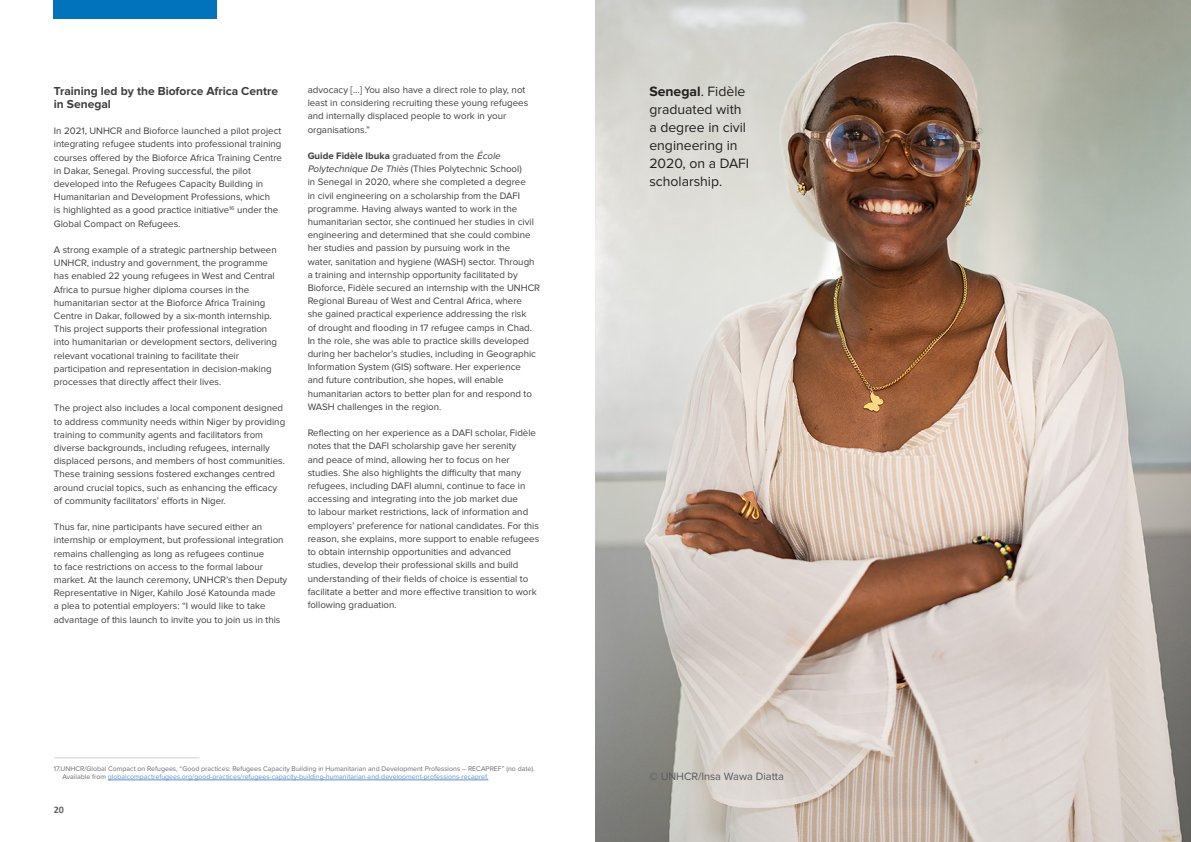
<style>
.page{position:relative;width:1191px;height:842px;background:#fff}
.page>*{position:absolute;margin:0;border:0;box-sizing:border-box;transform-origin:0 0}
.t1{font:14px/18px "Proxima Nova";color:#231f20}
.t2{font:700 12px/13.2px "Proxima Nova";color:#3e3e3f}
.t3{font:11px "Proxima Nova";color:#57585a}
.t4{font:700 10px "Calibri";color:#636366}
.t5{font:9.7px/13.2px "Proxima Nova";color:#3e3e3f}
.t6{font:7px/8px "Proxima Nova";color:#6c6d70}
.s1{font-weight:700}
.s2{font-style:italic}
.s3{color:#6091cc}
</style>
<div class="page">
<img style="left:595px;top:0;width:596px;height:842px">
<div style="left:54px;top:0;width:163px;height:18px;background:#0073bc"></div>
<hr style="left:54px;top:758px;width:145px;height:1px;background:#d1d2d4">
<hr style="left:108px;top:779px;width:380px;height:1px;background:#6091cc">
<p class="t2" style="left:54px;top:84px;width:226px">Training led by the Bioforce Africa Centre in Senegal</p>
<p class="t5" style="left:54px;top:124px;width:230px">In 2021, UNHCR and Bioforce launched a pilot project integrating refugee students into professional training courses offered by the Bioforce Africa Training Centre in Dakar, Senegal. Proving successful, the pilot developed into the Refugees Capacity Building in Humanitarian and Development Professions, which<br>is highlighted as a good practice initiative<sup>16</sup> under the Global Compact on Refugees.</p>
<p class="t5" style="left:54px;top:243px;width:225px">A strong example of a strategic partnership between UNHCR, industry and government, the programme has enabled 22 young refugees in West and Central Africa to pursue higher diploma courses in the humanitarian sector at the Bioforce Africa Training Centre in Dakar, followed by a six-month internship.<br>This project supports their professional integration into humanitarian or development sectors, delivering relevant vocational training to facilitate their participation and representation in decision-making processes that directly affect their lives.</p>
<p class="t5" style="left:54px;top:402px;width:233px">The project also includes a local component designed to address community needs within Niger by providing training to community agents and facilitators from diverse backgrounds, including refugees, internally displaced persons, and members of host communities.<br>These training sessions fostered exchanges centred around crucial topics, such as enhancing the efficacy of community facilitators’ efforts in Niger.</p>
<p class="t5" style="left:54px;top:520px;width:235px">Thus far, nine participants have secured either an internship or employment, but professional integration remains challenging as long as refugees continue<br>to face restrictions on access to the formal labour market. At the launch ceremony, UNHCR’s then Deputy Representative in Niger, Kahilo José Katounda made<br>a plea to potential employers: “I would like to take advantage of this launch to invite you to join us in this</p>
<p class="t5" style="left:308px;top:83px;width:222px">advocacy [...] You also have a direct role to play, not least in considering recruiting these young refugees and internally displaced people to work in your organisations.”</p>
<p class="t5" style="left:308px;top:149px;width:234px"><span class="s1">Guide Fidèle Ibuka</span> graduated from the <span class="s2">École Polytechnique De Thiès</span> (Thies Polytechnic School)<br>in Senegal in 2020, where she completed a degree<br>in civil engineering on a scholarship from the DAFI programme. Having always wanted to work in the humanitarian sector, she continued her studies in civil engineering and determined that she could combine her studies and passion by pursuing work in the<br>water, sanitation and hygiene (WASH) sector. Through a training and internship opportunity facilitated by Bioforce, Fidèle secured an internship with the UNHCR Regional Bureau of West and Central Africa, where<br>she gained practical experience addressing the risk<br>of drought and flooding in 17 refugee camps in Chad.<br>In the role, she was able to practice skills developed during her bachelor’s studies, including in Geographic Information System (GIS) software. Her experience<br>and future contribution, she hopes, will enable humanitarian actors to better plan for and respond to WASH challenges in the region.</p>
<p class="t5" style="left:308px;top:427px;width:233px">Reflecting on her experience as a DAFI scholar, Fidèle notes that the DAFI scholarship gave her serenity<br>and peace of mind, allowing her to focus on her studies. She also highlights the difficulty that many refugees, including DAFI alumni, continue to face in accessing and integrating into the job market due<br>to labour market restrictions, lack of information and employers’ preference for national candidates. For this reason, she explains, more support to enable refugees to obtain internship opportunities and advanced studies, develop their professional skills and build understanding of their fields of choice is essential to facilitate a better and more effective transition to work following graduation.</p>
<p class="t6" style="left:62px;top:765px;width:474px;text-indent:-9px">17.UNHCR/Global Compact on Refugees, “Good practices: Refugees Capacity Building in Humanitarian and Development Professions – RECAPREF” (no date).<br>Available from <span class="s3">globalcompactrefugees.org/good-practices/refugees-capacity-building-humanitarian-and-development-professions-recapref.</span></p>
<p class="t4" style="left:54px;top:802px;width:12px">20</p>
<p class="t1" style="left:649px;top:83px;width:101px"><span class="s1">Senegal</span>. Fidèle graduated with a degree in civil engineering in<br>2020, on a DAFI scholarship.</p>
<p class="t3" style="left:649px;top:770px;width:136px">© UNHCR/Insa Wawa Diatta</p>
</div>
